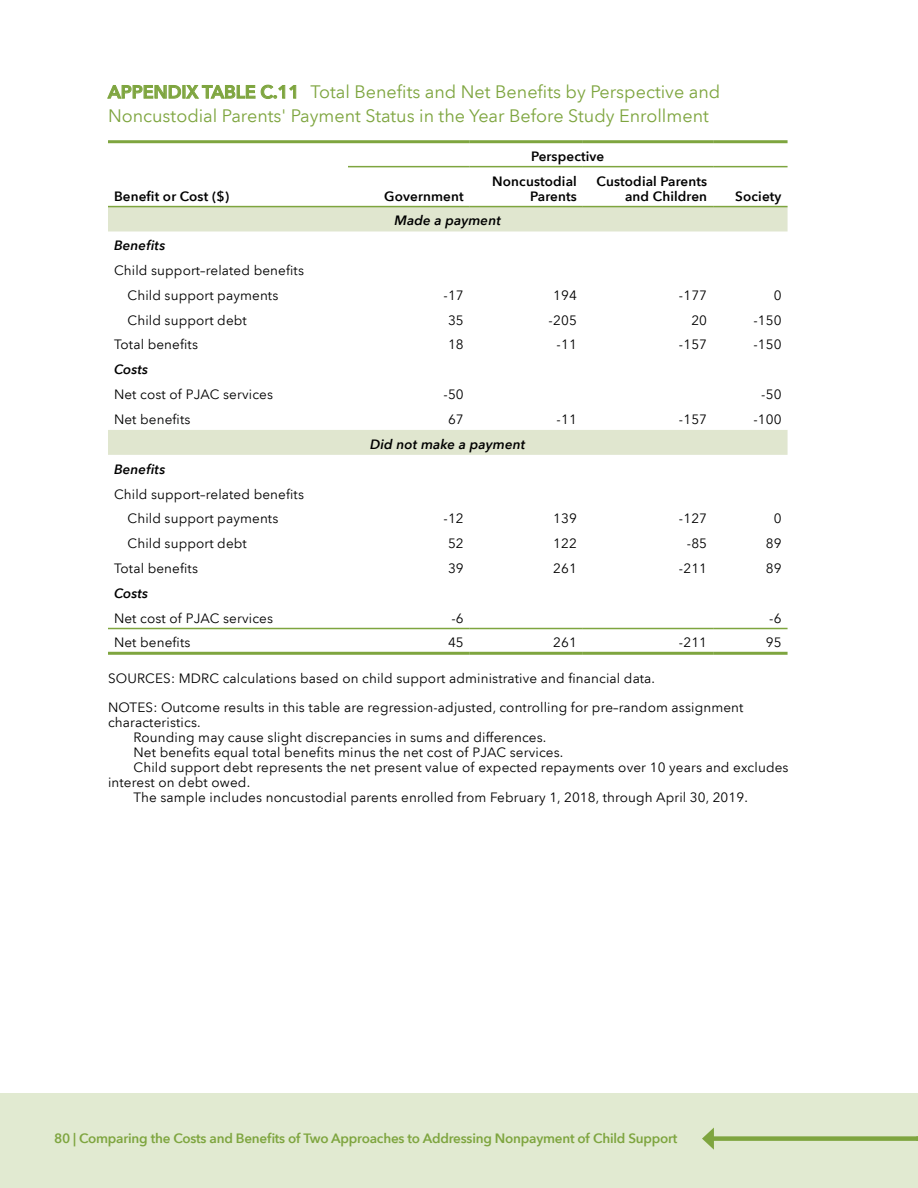
<style>
.page{position:relative;width:918px;height:1188px;background:#fff}
.page>*{position:absolute;margin:0;border:0;box-sizing:border-box;transform-origin:0 0}
.Exhibit-App___Title{font:18px/24px "Avenir Next Cyr W04";color:#7ea53f}
.Exhibit_Notes_Sources_2nd_lines{font:13.5px/15px "Avenir Next Cyr W04";letter-spacing:.01em;color:#000}
.Exhibit_Text{font:13.5px "Avenir Next Cyr W04";letter-spacing:.01em;color:#000}
.Exhibit_Notes{font:13.5px/15px "Avenir Next Cyr W04";letter-spacing:.01em;color:#000}
.Exhibit_numbers{font:13.5px "Avenir Next Cyr W04";letter-spacing:.01em;color:#000}
.Column_Heads{font:600 13.5px/15px "Avenir Next Cyr W04";letter-spacing:.01em;color:#000;text-align:right}
.t1{font:600 13.5px "Avenir Next LTW04";letter-spacing:-.015em;color:#7ea53f}
.Exhibit_Sources{font:13.5px "Avenir Next Cyr W04";letter-spacing:.01em;color:#000}
.Exhibit_Text_Indent{font:13.5px "Avenir Next Cyr W04";letter-spacing:.01em;color:#000}
.Exhibit_Text_Subhead{font:italic 600 13.5px "Avenir Next LTW04";letter-spacing:.01em;color:#000}
.s1{font-family:"Avenir Next LTW04";font-weight:600}
</style>
<div class="page">
<div style="left:0;top:1094px;width:918px;height:94px;background:#e1ead1"></div>
<div style="left:710px;top:1136px;width:208px;height:5px;background:#7ea53f"></div>
<svg style="left:702px;top:1128px;width:12px;height:22px"></svg>
<svg style="left:108px;top:207px;width:680px;height:248px"></svg>
<hr style="left:348px;top:166px;width:122px;height:1px;background:#7ea53f">
<hr style="left:470px;top:166px;width:113px;height:1px;background:#7ea53f">
<hr style="left:583px;top:166px;width:130px;height:1px;background:#7ea53f">
<hr style="left:713px;top:166px;width:75px;height:1px;background:#7ea53f">
<hr style="left:348px;top:140px;width:122px;height:3px;background:#7ea53f">
<hr style="left:470px;top:140px;width:113px;height:3px;background:#7ea53f">
<hr style="left:583px;top:140px;width:130px;height:3px;background:#7ea53f">
<hr style="left:713px;top:140px;width:75px;height:3px;background:#7ea53f">
<hr style="left:348px;top:206px;width:122px;height:1px;background:#7ea53f">
<hr style="left:470px;top:206px;width:113px;height:1px;background:#7ea53f">
<hr style="left:583px;top:206px;width:130px;height:1px;background:#7ea53f">
<hr style="left:713px;top:206px;width:75px;height:1px;background:#7ea53f">
<hr style="left:108px;top:628px;width:240px;height:1px;background:#7ea53f">
<hr style="left:348px;top:628px;width:122px;height:1px;background:#7ea53f">
<hr style="left:470px;top:628px;width:113px;height:1px;background:#7ea53f">
<hr style="left:583px;top:628px;width:130px;height:1px;background:#7ea53f">
<hr style="left:713px;top:628px;width:75px;height:1px;background:#7ea53f">
<hr style="left:108px;top:652px;width:240px;height:3px;background:#7ea53f">
<hr style="left:348px;top:652px;width:122px;height:3px;background:#7ea53f">
<hr style="left:470px;top:652px;width:113px;height:3px;background:#7ea53f">
<hr style="left:583px;top:652px;width:130px;height:3px;background:#7ea53f">
<hr style="left:713px;top:652px;width:75px;height:3px;background:#7ea53f">
<hr style="left:108px;top:140px;width:240px;height:3px;background:#7ea53f">
<hr style="left:108px;top:206px;width:240px;height:1px;background:#7ea53f">
<p class="Exhibit-App___Title" style="left:108px;top:80px;width:614px"><span class="s1">APPENDIX TABLE C.11</span> Total Benefits and Net Benefits by Perspective and<br>Noncustodial Parents' Payment Status in the Year Before Study Enrollment</p>
<p class="Column_Heads" style="left:114px;top:188px;width:117px">Benefit or Cost ($)</p>
<p class="Column_Heads" style="left:384px;top:188px;width:81px">Government</p>
<p class="Column_Heads" style="left:531px;top:148px;width:75px">Perspective</p>
<p class="Column_Heads" style="left:492px;top:173px;width:86px">Noncustodial<br>Parents</p>
<p class="Column_Heads" style="left:597px;top:173px;width:112px">Custodial Parents and Children</p>
<p class="Exhibit_Text_Subhead" style="left:395px;top:213px;width:108px">Made a payment</p>
<p class="Column_Heads" style="left:735px;top:188px;width:48px">Society</p>
<p class="Exhibit_Text_Subhead" style="left:114px;top:238px;width:53px">Benefits</p>
<p class="Exhibit_Text" style="left:114px;top:262px;width:192px">Child support–related benefits</p>
<p class="Exhibit_Text_Indent" style="left:128px;top:287px;width:152px">Child support payments</p>
<p class="Exhibit_numbers" style="left:444px;top:287px;width:22px">-17</p>
<p class="Exhibit_numbers" style="left:553px;top:287px;width:25px">194</p>
<p class="Exhibit_numbers" style="left:679px;top:287px;width:30px">-177</p>
<p class="Exhibit_numbers" style="left:774px;top:287px;width:9px">0</p>
<p class="Exhibit_Text_Indent" style="left:128px;top:312px;width:121px">Child support debt</p>
<p class="Exhibit_numbers" style="left:448px;top:312px;width:17px">35</p>
<p class="Exhibit_numbers" style="left:549px;top:312px;width:30px">-205</p>
<p class="Exhibit_numbers" style="left:691px;top:312px;width:17px">20</p>
<p class="Exhibit_numbers" style="left:753px;top:312px;width:30px">-150</p>
<p class="Exhibit_Text" style="left:114px;top:337px;width:86px">Total benefits</p>
<p class="Exhibit_numbers" style="left:448px;top:337px;width:17px">18</p>
<p class="Exhibit_numbers" style="left:557px;top:337px;width:22px">-11</p>
<p class="Exhibit_numbers" style="left:679px;top:337px;width:30px">-157</p>
<p class="Exhibit_numbers" style="left:753px;top:337px;width:30px">-150</p>
<p class="Exhibit_Text_Subhead" style="left:114px;top:361px;width:36px">Costs</p>
<p class="Exhibit_Text" style="left:114px;top:386px;width:161px">Net cost of PJAC services</p>
<p class="Exhibit_numbers" style="left:444px;top:386px;width:22px">-50</p>
<p class="Exhibit_numbers" style="left:761px;top:386px;width:22px">-50</p>
<p class="Exhibit_Text" style="left:114px;top:411px;width:78px">Net benefits</p>
<p class="Exhibit_numbers" style="left:448px;top:411px;width:17px">67</p>
<p class="Exhibit_numbers" style="left:557px;top:411px;width:22px">-11</p>
<p class="Exhibit_numbers" style="left:679px;top:411px;width:30px">-157</p>
<p class="Exhibit_numbers" style="left:753px;top:411px;width:30px">-100</p>
<p class="Exhibit_Text_Subhead" style="left:370px;top:436px;width:157px">Did not make a payment</p>
<p class="Exhibit_Text_Subhead" style="left:114px;top:461px;width:53px">Benefits</p>
<p class="Exhibit_Text" style="left:114px;top:486px;width:192px">Child support–related benefits</p>
<p class="Exhibit_Text_Indent" style="left:128px;top:511px;width:152px">Child support payments</p>
<p class="Exhibit_numbers" style="left:444px;top:511px;width:22px">-12</p>
<p class="Exhibit_numbers" style="left:553px;top:511px;width:25px">139</p>
<p class="Exhibit_numbers" style="left:679px;top:511px;width:30px">-127</p>
<p class="Exhibit_numbers" style="left:774px;top:511px;width:9px">0</p>
<p class="Exhibit_Text_Indent" style="left:128px;top:535px;width:121px">Child support debt</p>
<p class="Exhibit_numbers" style="left:448px;top:535px;width:17px">52</p>
<p class="Exhibit_numbers" style="left:553px;top:535px;width:25px">122</p>
<p class="Exhibit_numbers" style="left:687px;top:535px;width:22px">-85</p>
<p class="Exhibit_numbers" style="left:766px;top:535px;width:17px">89</p>
<p class="Exhibit_Text" style="left:114px;top:560px;width:86px">Total benefits</p>
<p class="Exhibit_numbers" style="left:448px;top:560px;width:17px">39</p>
<p class="Exhibit_numbers" style="left:553px;top:560px;width:25px">261</p>
<p class="Exhibit_numbers" style="left:679px;top:560px;width:30px">-211</p>
<p class="Exhibit_numbers" style="left:766px;top:560px;width:17px">89</p>
<p class="Exhibit_Text_Subhead" style="left:114px;top:585px;width:36px">Costs</p>
<p class="Exhibit_Text" style="left:114px;top:610px;width:161px">Net cost of PJAC services</p>
<p class="Exhibit_numbers" style="left:452px;top:610px;width:14px">-6</p>
<p class="Exhibit_numbers" style="left:769px;top:610px;width:14px">-6</p>
<p class="Exhibit_Text" style="left:114px;top:635px;width:78px">Net benefits</p>
<p class="Exhibit_numbers" style="left:448px;top:635px;width:17px">45</p>
<p class="Exhibit_numbers" style="left:553px;top:635px;width:25px">261</p>
<p class="Exhibit_numbers" style="left:679px;top:635px;width:30px">-211</p>
<p class="Exhibit_numbers" style="left:766px;top:635px;width:17px">95</p>
<p class="Exhibit_Sources" style="left:108px;top:671px;width:549px">SOURCES: MDRC calculations based on child support administrative and financial data.</p>
<p class="Exhibit_Notes" style="left:108px;top:700px;width:637px">NOTES: Outcome results in this table are regression-adjusted, controlling for pre–random assignment characteristics.</p>
<p class="Exhibit_Notes_Sources_2nd_lines" style="left:134px;top:730px;width:414px">Rounding may cause slight discrepancies in sums and differences.</p>
<p class="Exhibit_Notes_Sources_2nd_lines" style="left:134px;top:745px;width:431px">Net benefits equal total benefits minus the net cost of PJAC services.</p>
<p class="Exhibit_Notes_Sources_2nd_lines" style="left:108px;top:760px;width:682px;text-indent:26px">Child support debt represents the net present value of expected repayments over 10 years and excludes interest on debt owed.</p>
<p class="Exhibit_Notes_Sources_2nd_lines" style="left:134px;top:790px;width:616px">The sample includes noncustodial parents enrolled from February 1, 2018, through April 30, 2019.</p>
<p class="t1" style="left:54px;top:1130px;width:625px">80 | Comparing the Costs and Benefits of Two Approaches to Addressing Nonpayment of Child Support</p>
</div>
